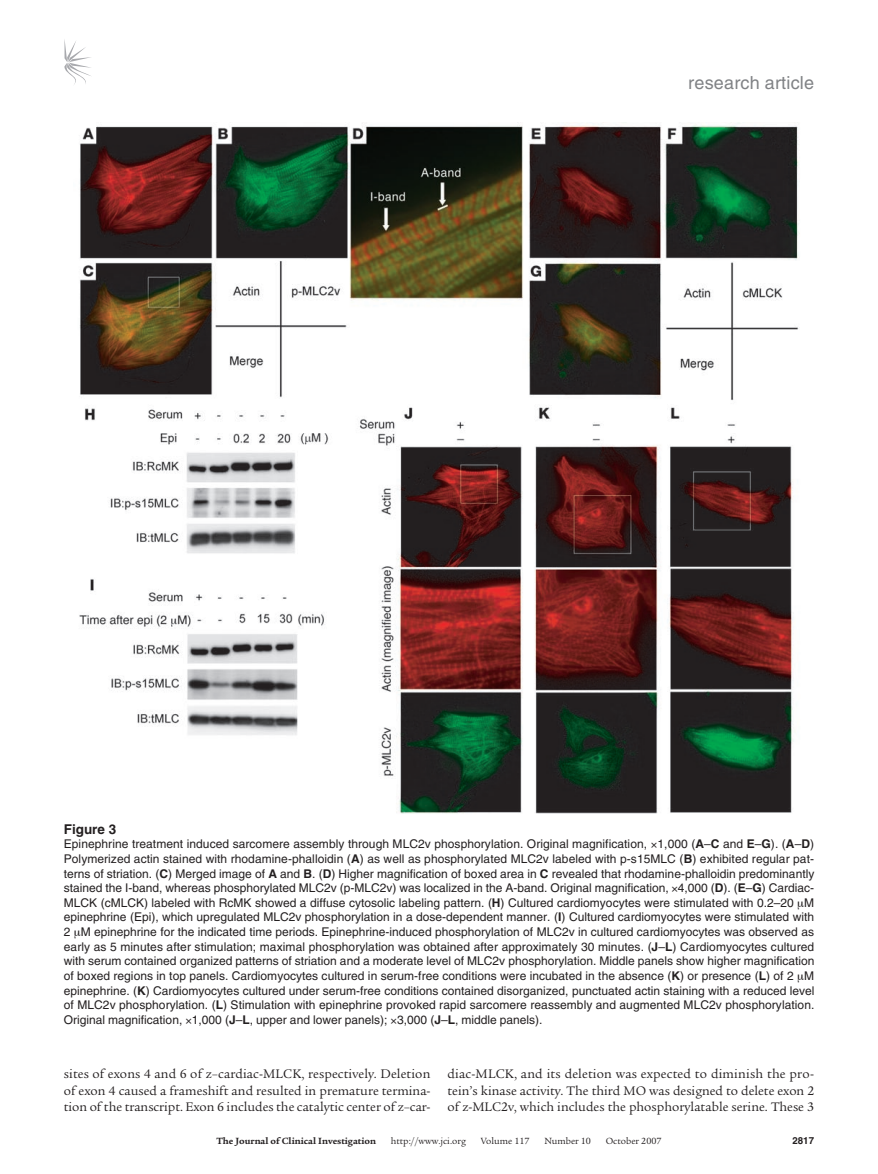
<style>
.page{position:relative;width:878px;height:1174px;background:#fff}
.page>*{position:absolute;margin:0;border:0;box-sizing:border-box;transform-origin:0 0}
.t1{font:18px "Helvetica LT Std";letter-spacing:.01em;color:#808285}
.t2{font:13.5px/16.5px "Legacy Serif Std";color:#231f20;text-align:justify}
.t3{font:700 13.5px "Helvetica LT Std";color:#231f20}
.t4{font:12px/14.7px "Helvetica LT Std";color:#231f20;text-align:justify}
.t5{font:9.75px "Legacy Serif Std";color:#231f20}
.t6{font:700 9.75px "Legacy Serif Std";color:#231f20}
.t7{font:700 9.75px "Helvetica LT Std";color:#231f20}
.s1{font-weight:700}
</style>
<div class="page">
<svg style="left:64px;top:39px;width:27px;height:45px"></svg>
<img style="left:79px;top:122px;width:721px;height:692px">
<h1 class="t1" style="left:688px;top:72px;width:127px">research article</h1>
<p class="t3" style="left:64px;top:820px;width:54px">Figure 3</p>
<p class="t4" style="left:64px;top:836px;width:752px">Epinephrine treatment induced sarcomere assembly through MLC2v phosphorylation. Original magnification, 1,000 (<span class="s1">A</span>–<span class="s1">C</span> and <span class="s1">E</span>–<span class="s1">G</span>). (<span class="s1">A</span>–<span class="s1">D</span>)<br>Polymerized actin stained with rhodamine-phalloidin (<span class="s1">A</span>) as well as phosphorylated MLC2v labeled with p-s15MLC (<span class="s1">B</span>) exhibited regular pat&shy;terns of striation. (<span class="s1">C</span>) Merged image of <span class="s1">A</span> and <span class="s1">B</span>. (<span class="s1">D</span>) Higher magnification of boxed area in <span class="s1">C</span> revealed that rhodamine-phalloidin predominantly stained the I-band, whereas phosphorylated MLC2v (p-MLC2v) was localized in the A-band. Original magnification, 4,000 (<span class="s1">D</span>). (<span class="s1">E</span>–<span class="s1">G</span>) Cardiac-MLCK (cMLCK) labeled with RcMK showed a diffuse cytosolic labeling pattern. (<span class="s1">H</span>) Cultured cardiomyocytes were stimulated with 0.2–20 M epinephrine (Epi), which upregulated MLC2v phosphorylation in a dose-dependent manner. (<span class="s1">I</span>) Cultured cardiomyocytes were stimulated with 2 M epinephrine for the indicated time periods. Epinephrine-induced phosphorylation of MLC2v in cultured cardiomyocytes was observed as early as 5 minutes after stimulation; maximal phosphorylation was obtained after approximately 30 minutes. (<span class="s1">J</span>–<span class="s1">L</span>) Cardiomyocytes cultured with serum contained organized patterns of striation and a moderate level of MLC2v phosphorylation. Middle panels show higher magnification of boxed regions in top panels. Cardiomyocytes cultured in serum-free conditions were incubated in the absence (<span class="s1">K</span>) or presence (<span class="s1">L</span>) of 2 M epinephrine. (<span class="s1">K</span>) Cardiomyocytes cultured under serum-free conditions contained disorganized, punctuated actin staining with a reduced level of MLC2v phosphorylation. (<span class="s1">L</span>) Stimulation with epinephrine provoked rapid sarcomere reassembly and augmented MLC2v phosphorylation.<br>Original magnification, 1,000 (<span class="s1">J</span>–<span class="s1">L</span>, upper and lower panels); 3,000 (<span class="s1">J</span>–<span class="s1">L</span>, middle panels).</p>
<p class="t2" style="left:64px;top:1065px;width:368px">sites of exons 4 and 6 of z–cardiac-MLCK, respectively. Deletion of exon 4 caused a frameshift and resulted in premature termina&shy;tion of the transcript. Exon 6 includes the catalytic center of z–car-</p>
<p class="t2" style="left:447px;top:1065px;width:368px">diac-MLCK, and its deletion was expected to diminish the pro&shy;tein’s kinase activity. The third MO was designed to delete exon 2 of z-MLC2v, which includes the phosphorylatable serine. These 3</p>
<p class="t6" style="left:216px;top:1135px;width:161px">The Journal of Clinical Investigation</p>
<p class="t5" style="left:391px;top:1135px;width:77px">http://www.jci.org</p>
<p class="t5" style="left:480px;top:1135px;width:50px">Volume 117</p>
<p class="t5" style="left:544px;top:1135px;width:48px">Number 10</p>
<p class="t5" style="left:605px;top:1135px;width:57px">October 2007</p>
<p class="t7" style="left:792px;top:1134px;width:23px">2817</p>
</div>
